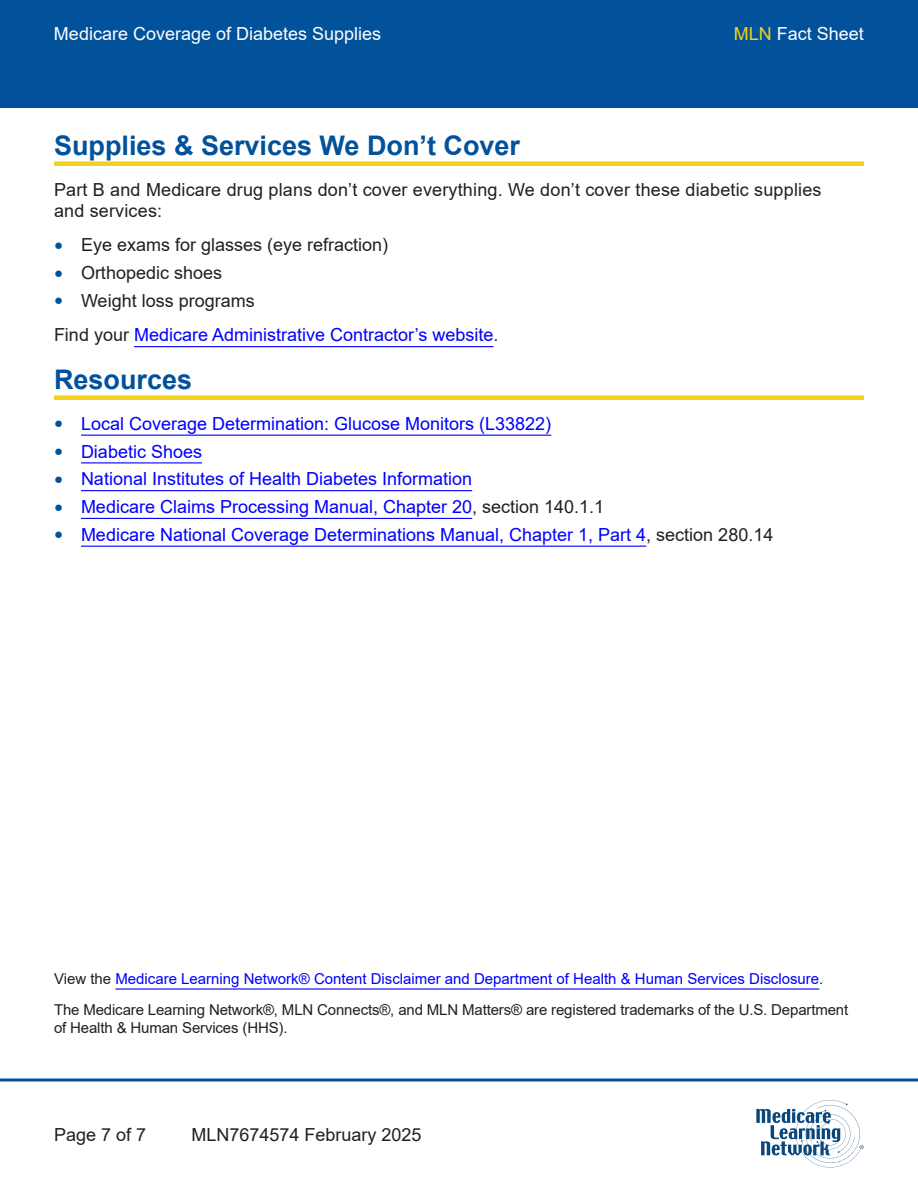
<style>
.page{position:relative;width:918px;height:1188px;background:#fff}
.page>*{position:absolute;margin:0;border:0;box-sizing:border-box;transform-origin:0 0}
.t1{font:700 27px "Arial";color:#01529b}
.t2{font:18px "Arial";color:#00f}
.t3{font:18px/21px "Arial";color:#231f20}
.t4{font:18px "Arial";color:#fff}
.Disclaimer{font:15px/18px "Arial";letter-spacing:-.01em;color:#231f20}
.Disclaimer-2{font:15px "Arial";color:#00f}
.s1{color:#f2d01b}
.s2{font-size:15px;color:#01529b}
.s3{color:#231f20}
</style>
<div class="page">
<div style="left:0;top:0;width:918px;height:108px;background:#01529b"></div>
<div style="left:54px;top:161px;width:810px;height:5px;background:#f2d01b"></div>
<hr style="left:134px;top:346px;width:360px;height:1px;background:#00f">
<div style="left:54px;top:395px;width:810px;height:5px;background:#f2d01b"></div>
<hr style="left:81px;top:435px;width:470px;height:1px;background:#00f">
<hr style="left:81px;top:462px;width:121px;height:1px;background:#00f">
<hr style="left:81px;top:490px;width:391px;height:1px;background:#00f">
<hr style="left:81px;top:518px;width:391px;height:1px;background:#00f">
<hr style="left:81px;top:546px;width:565px;height:1px;background:#00f">
<svg style="left:0;top:1078px;width:918px;height:4px;background:#407db3"></svg>
<hr style="left:115px;top:988px;width:704px;height:2px;background:#00f">
<svg style="left:756px;top:1100px;width:108px;height:67px"></svg>
<p class="t4" style="left:54px;top:21px;width:329px">Medicare Coverage of Diabetes Supplies</p>
<p class="t4" style="left:734px;top:21px;width:132px"><span class="s1">MLN</span> Fact Sheet</p>
<h2 class="t1" style="left:54px;top:126px;width:468px">Supplies &amp; Services We Don’t Cover</h2>
<p class="t3" style="left:54px;top:179px;width:769px">Part B and Medicare drug plans don’t cover everything. We don’t cover these diabetic supplies and services:</p>
<p class="t3" style="left:54px;top:234px;width:336px"><span class="s2">●</span> Eye exams for glasses (eye refraction)</p>
<p class="t3" style="left:54px;top:262px;width:170px"><span class="s2">●</span> Orthopedic shoes</p>
<p class="t3" style="left:54px;top:290px;width:202px"><span class="s2">●</span> Weight loss programs</p>
<p class="t2" style="left:54px;top:323px;width:446px"><span class="s3">Find your</span> Medicare Administrative Contractor’s website<span class="s3">.</span></p>
<h2 class="t1" style="left:54px;top:360px;width:140px">Resources</h2>
<p class="t2" style="left:54px;top:411px;width:499px"><span class="s2">●</span> Local Coverage Determination: Glucose Monitors (L33822)</p>
<p class="t2" style="left:54px;top:439px;width:150px"><span class="s2">●</span> Diabetic Shoes</p>
<p class="t2" style="left:54px;top:467px;width:420px"><span class="s2">●</span> National Institutes of Health Diabetes Information</p>
<p class="t2" style="left:54px;top:494px;width:552px"><span class="s2">●</span> Medicare Claims Processing Manual, Chapter 20<span class="s3">, section 140.1.1</span></p>
<p class="t2" style="left:54px;top:522px;width:721px"><span class="s2">●</span> Medicare National Coverage Determinations Manual, Chapter 1, Part 4<span class="s3">, section 280.14</span></p>
<p class="Disclaimer-2" style="left:54px;top:968px;width:771px"><span class="s3">View the</span> Medicare Learning Network® Content Disclaimer and Department of Health &amp; Human Services Disclosure<span class="s3">.</span></p>
<p class="Disclaimer" style="left:54px;top:1001px;width:796px">The Medicare Learning Network®, MLN Connects®, and MLN Matters® are registered trademarks of the U.S. Department of Health &amp; Human Services (HHS).</p>
<p class="t3" style="left:54px;top:1124px;width:94px">Page 7 of 7</p>
<p class="t3" style="left:192px;top:1124px;width:232px">MLN7674574 February 2025</p>
</div>
